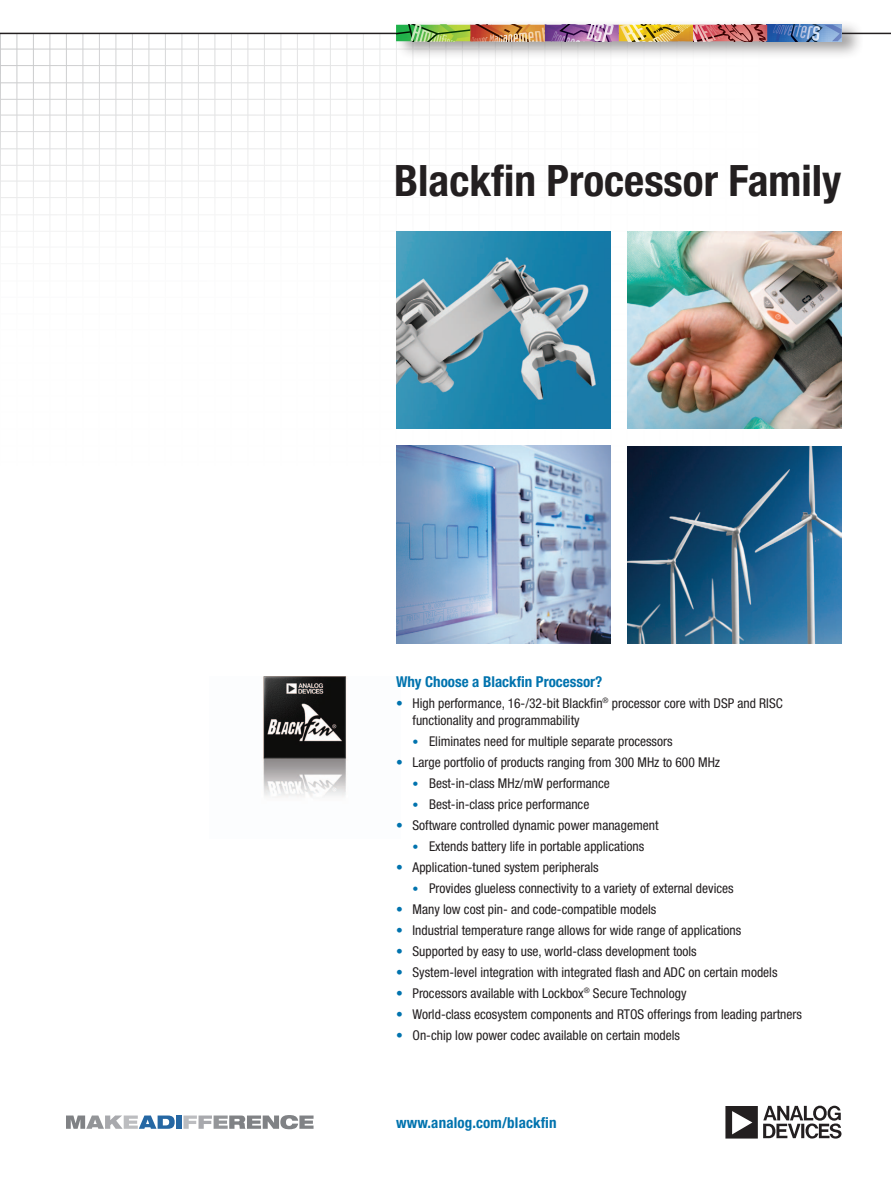
<style>
.page{position:relative;width:891px;height:1188px;background:#fff}
.page>*{position:absolute;margin:0;border:0;box-sizing:border-box;transform-origin:0 0}
.t1{font:700 condensed 43.35px "Helvetica Neue LT Std";color:#231f20}
.t2{font:700 condensed 15px "Helvetica Neue LT Std";color:#0073ae}
.t3{font:condensed 13.5px/16.5px "Helvetica Neue LT Std";color:#231f20}
.s1{color:#0073ae}
.s2{font-size:12px;color:#0073ae}
</style>
<div class="page">
<img style="left:0;top:41px;width:842px;height:636px">
<img style="left:263px;top:677px;width:84px;height:121px">
<img style="left:628px;top:232px;width:213px;height:197px">
<img style="left:397px;top:446px;width:213px;height:197px">
<img style="left:397px;top:231px;width:213px;height:198px">
<img style="left:628px;top:446px;width:213px;height:197px">
<svg style="left:725px;top:1106px;width:116px;height:33px"></svg>
<svg style="left:66px;top:1116px;width:109px;height:13px"></svg>
<div style="left:176px;top:1116px;width:6px;height:13px;background:#2567a3"></div>
<svg style="left:183px;top:1115px;width:131px;height:14px"></svg>
<div style="left:394px;top:18px;width:469px;height:41px;background:#231f20;opacity:.45"></div>
<img style="left:0;top:18px;width:891px;height:23px">
<h1 class="t1" style="left:394px;top:154px;width:449px">Blackfin Processor Family</h1>
<p class="t2" style="left:396px;top:673px;width:208px">Why Choose a Blackfin Processor?</p>
<p class="t3" style="left:413px;top:695px;width:372px;text-indent:-17px"><span class="s1">•</span> High performance, 16-/32-bit Blackfin<sup>®</sup> processor core with DSP and RISC functionality and programmability</p>
<p class="t3" style="left:413px;top:733px;width:262px"><span class="s2">•</span> Eliminates need for multiple separate processors</p>
<p class="t3" style="left:396px;top:754px;width:326px"><span class="s1">•</span> Large portfolio of products ranging from 300 MHz to 600 MHz</p>
<p class="t3" style="left:413px;top:775px;width:199px"><span class="s2">•</span> Best-in-class MHz/mW performance</p>
<p class="t3" style="left:413px;top:796px;width:178px"><span class="s2">•</span> Best-in-class price performance</p>
<p class="t3" style="left:396px;top:817px;width:264px"><span class="s1">•</span> Software controlled dynamic power management</p>
<p class="t3" style="left:413px;top:838px;width:233px"><span class="s2">•</span> Extends battery life in portable applications</p>
<p class="t3" style="left:396px;top:859px;width:204px"><span class="s1">•</span> Application-tuned system peripherals</p>
<p class="t3" style="left:413px;top:880px;width:323px"><span class="s2">•</span> Provides glueless connectivity to a variety of external devices</p>
<p class="t3" style="left:396px;top:901px;width:262px"><span class="s1">•</span> Many low cost pin- and code-compatible models</p>
<p class="t3" style="left:396px;top:922px;width:347px"><span class="s1">•</span> Industrial temperature range allows for wide range of applications</p>
<p class="t3" style="left:396px;top:943px;width:302px"><span class="s1">•</span> Supported by easy to use, world-class development tools</p>
<p class="t3" style="left:396px;top:964px;width:383px"><span class="s1">•</span> System-level integration with integrated flash and ADC on certain models</p>
<p class="t3" style="left:396px;top:985px;width:292px"><span class="s1">•</span> Processors available with Lockbox<sup>®</sup> Secure Technology</p>
<p class="t3" style="left:396px;top:1006px;width:407px"><span class="s1">•</span> World-class ecosystem components and RTOS offerings from leading partners</p>
<p class="t3" style="left:396px;top:1027px;width:285px"><span class="s1">•</span> On-chip low power codec available on certain models</p>
<p class="t2" style="left:396px;top:1113px;width:162px">www.analog.com/blackfin</p>
</div>
